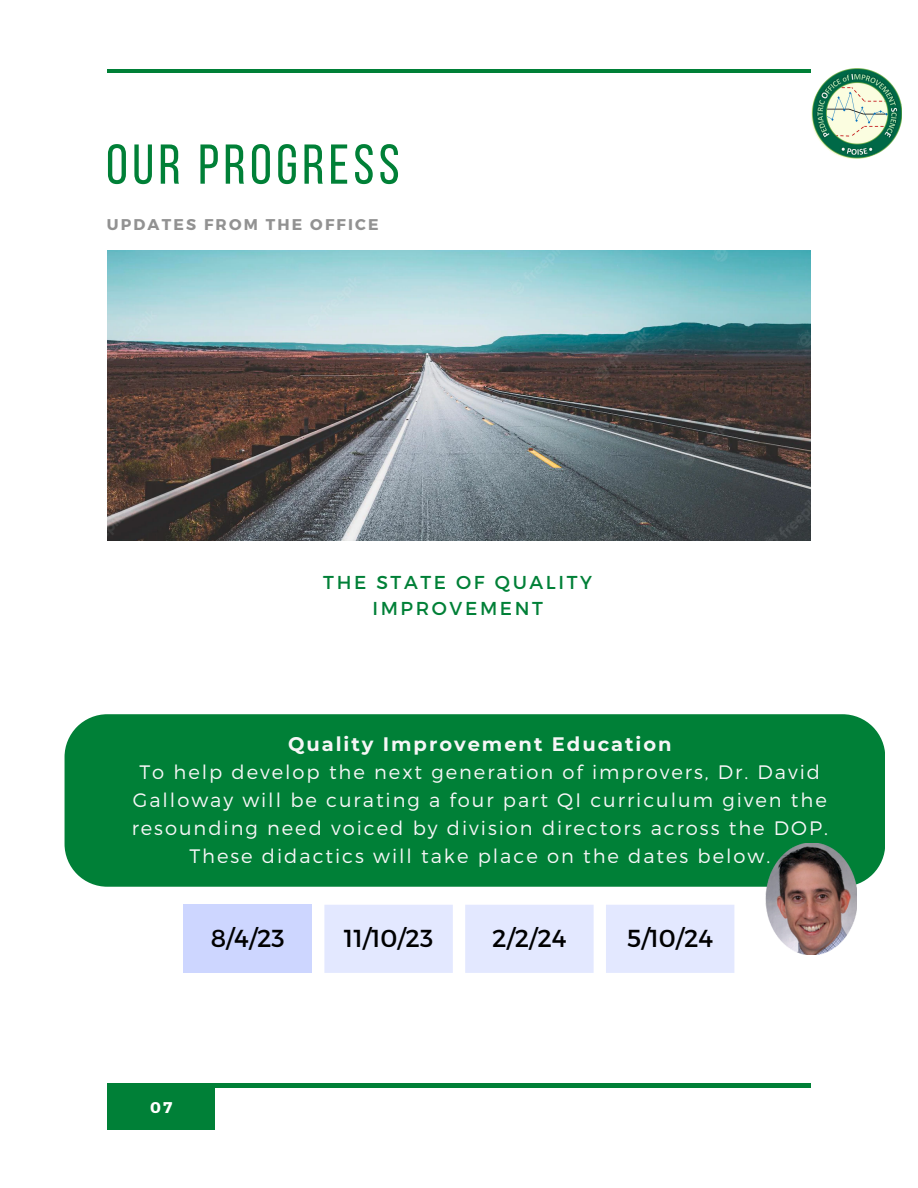
<style>
.page{position:relative;width:918px;height:1188px;background:#fff}
.page>*{position:absolute;margin:0;border:0;box-sizing:border-box;transform-origin:0 0}
.t1{font:55.95px "Bebas Neue";letter-spacing:.08em;color:#008037}
.t2{font:24.6px "Montserrat";color:#000}
.t3{font:300 19.5px/28.2px "Montserrat";letter-spacing:.1em;color:#f6f6f6;text-align:center}
.t4{font:700 19.5px "Montserrat";letter-spacing:.1em;color:#f6f6f6}
.t5{font:18.75px/25.8px "Montserrat";letter-spacing:.14em;color:#008037;text-align:center}
.t6{font:700 15.6px "Montserrat";letter-spacing:.14em;color:#929292}
.t7{font:700 15.6px "Montserrat";color:#fff}
</style>
<div class="page">
<hr style="left:107px;top:69px;width:703px;height:4px;background:#008037">
<div style="left:107px;top:1085px;width:108px;height:44px;background:#008037"></div>
<hr style="left:107px;top:1084px;width:703px;height:3px;background:#008037">
<img style="left:107px;top:251px;width:703px;height:290px">
<img style="left:811px;top:68px;width:90px;height:90px">
<div style="left:65px;top:714px;width:820px;height:172px;background:#008037"></div>
<img style="left:766px;top:843px;width:91px;height:112px">
<div style="left:184px;top:905px;width:128px;height:68px;background:#cdd6ff"></div>
<div style="left:324px;top:905px;width:410px;height:68px;background:#e3e8ff"></div>
<p class="t1" style="left:106px;top:142px;width:295px">OUR PROGRESS</p>
<p class="t6" style="left:107px;top:215px;width:273px">UPDATES FROM THE OFFICE</p>
<p class="t5" style="left:323px;top:568px;width:270px">THE STATE OF QUALITY<br>IMPROVEMENT</p>
<p class="t4" style="left:288px;top:732px;width:385px">Quality Improvement Education</p>
<p class="t3" style="left:132px;top:757px;width:698px">To help develop the next generation of improvers, Dr. David Galloway will be curating a four part QI curriculum given the resounding need voiced by division directors across the DOP.<br>These didactics will take place on the dates below.</p>
<p class="t2" style="left:211px;top:923px;width:76px">8/4/23</p>
<p class="t2" style="left:344px;top:923px;width:91px">11/10/23</p>
<p class="t2" style="left:492px;top:923px;width:76px">2/2/24</p>
<p class="t2" style="left:627px;top:923px;width:88px">5/10/24</p>
<p class="t7" style="left:150px;top:1097px;width:24px">07</p>
</div>
